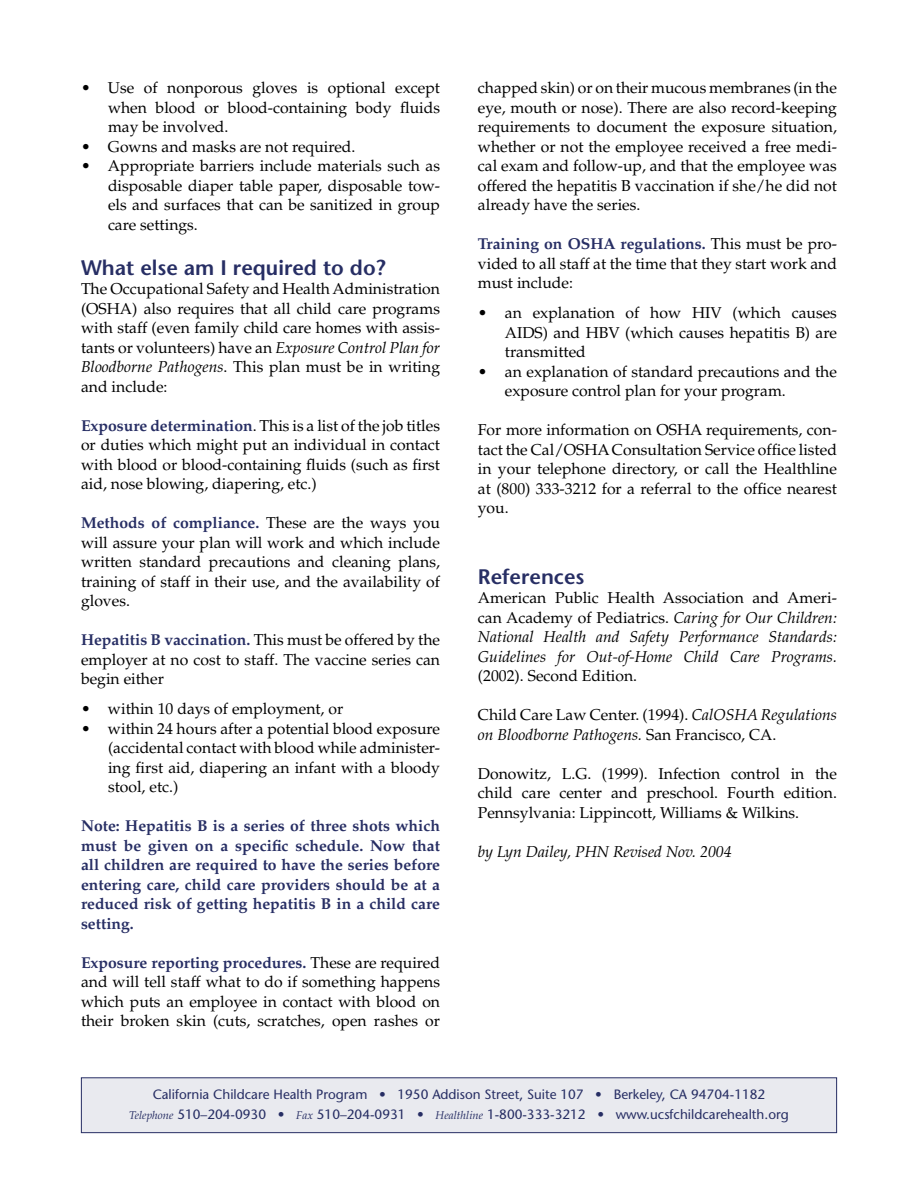
<style>
.page{position:relative;width:918px;height:1188px;background:#fff}
.page>*{position:absolute;margin:0;border:0;box-sizing:border-box;transform-origin:0 0}
.Subhead_1{font:600 21px "Stone Sans";color:#272e64}
.Text{font:15.75px/19.5px "Palatino";color:#000;text-align:justify}
.Bullets{font:15.75px/19.5px "Palatino";color:#000;text-align:justify}
.Text-2{font:italic 15.75px/19.5px "Palatino";color:#000;text-align:justify}
.Text-3{font:700 15.75px/19.5px "Palatino";color:#272e64;text-align:justify}
.t1{font:13.5px "Stone Sans";color:#272e64}
.s1{font-style:italic}
.s2{font-weight:700;color:#272e64}
.s3{font-style:normal}
.s4{font-family:"Palatino";font-style:italic;font-size:11.25px}
</style>
<div class="page">
<div style="left:81px;top:1078px;width:756px;height:55px;background:#e9eaef"></div>
<div style="left:81px;top:1077px;width:756px;height:56px;border:1px solid #272e64"></div>
<p class="Bullets" style="left:108px;top:78px;width:334px;text-indent:-27px">• Use of nonporous gloves is optional except when blood or blood-containing body fluids may be involved.</p>
<p class="Bullets" style="left:81px;top:137px;width:276px">• Gowns and masks are not required.</p>
<p class="Bullets" style="left:108px;top:156px;width:334px;text-indent:-27px">• Appropriate barriers include materials such as disposable diaper table paper, disposable tow&shy;els and surfaces that can be sanitized in group care settings.</p>
<p class="Subhead_1" style="left:81px;top:254px;width:306px">What else am I required to do?</p>
<p class="Text" style="left:81px;top:279px;width:361px">The Occupational Safety and Health Administration (OSHA) also requires that all child care programs with staff (even family child care homes with assis&shy;tants or volunteers) have an <span class="s1">Exposure Control Plan for Bloodborne Pathogens</span>. This plan must be in writing and include:</p>
<p class="Text" style="left:81px;top:416px;width:361px"><span class="s2">Exposure determination</span>. This is a list of the job titles or duties which might put an individual in contact with blood or blood-containing fluids (such as first aid, nose blowing, diapering, etc.)</p>
<p class="Text" style="left:81px;top:513px;width:361px"><span class="s2">Methods of compliance.</span> These are the ways you will assure your plan will work and which include written standard precautions and cleaning plans, training of staff in their use, and the availability of gloves.</p>
<p class="Text" style="left:81px;top:630px;width:361px"><span class="s2">Hepatitis B vaccination.</span> This must be offered by the employer at no cost to staff. The vaccine series can begin either</p>
<p class="Bullets" style="left:81px;top:699px;width:264px">• within 10 days of employment, or</p>
<p class="Bullets" style="left:108px;top:719px;width:334px;text-indent:-27px">• within 24 hours after a potential blood exposure (accidental contact with blood while administer&shy;ing first aid, diapering an infant with a bloody stool, etc.)</p>
<p class="Text-3" style="left:81px;top:816px;width:361px">Note: Hepatitis B is a series of three shots which must be given on a specific schedule. Now that all children are required to have the series before entering care, child care providers should be at a reduced risk of getting hepatitis B in a child care setting.</p>
<p class="Text" style="left:81px;top:953px;width:361px"><span class="s2">Exposure reporting procedures.</span> These are required and will tell staff what to do if something happens which puts an employee in contact with blood on their broken skin (cuts, scratches, open rashes or</p>
<p class="Text" style="left:478px;top:78px;width:361px">chapped skin) or on their mucous membranes (in the eye, mouth or nose). There are also record-keeping requirements to document the exposure situation, whether or not the employee received a free medi&shy;cal exam and follow-up, and that the employee was offered the hepatitis B vaccination if she/he did not already have the series.</p>
<p class="Text" style="left:478px;top:234px;width:361px"><span class="s2">Training on OSHA regulations.</span> This must be pro&shy;vided to all staff at the time that they start work and must include:</p>
<p class="Bullets" style="left:505px;top:303px;width:334px;text-indent:-27px">• an explanation of how HIV (which causes AIDS) and HBV (which causes hepatitis B) are transmitted</p>
<p class="Bullets" style="left:505px;top:362px;width:334px;text-indent:-27px">• an explanation of standard precautions and the exposure control plan for your program.</p>
<p class="Text" style="left:478px;top:420px;width:361px">For more information on OSHA requirements, con&shy;tact the Cal/OSHA Consultation Service office listed in your telephone directory, or call the Healthline at (800) 333-3212 for a referral to the office nearest you.</p>
<p class="Subhead_1" style="left:478px;top:563px;width:108px">References</p>
<p class="Text-2" style="left:478px;top:588px;width:361px"><span class="s3">American Public Health Association and Ameri&shy;can Academy of Pediatrics.</span> Caring for Our Children:<br>National Health and Safety Performance Standards:<br>Guidelines for Out-of-Home Child Care Programs. <span class="s3">(2002). Second Edition.</span></p>
<p class="Text" style="left:478px;top:705px;width:361px">Child Care Law Center. (1994). <span class="s1">CalOSHA Regulations on Bloodborne Pathogens.</span> San Francisco, CA.</p>
<p class="Text" style="left:478px;top:764px;width:361px">Donowitz, L.G. (1999). Infection control in the child care center and preschool. Fourth edition.<br>Pennsylvania: Lippincott, Williams &amp; Wilkins.</p>
<p class="Text-2" style="left:478px;top:842px;width:255px">by Lyn Dailey, PHN Revised Nov. 2004</p>
<p class="t1" style="left:153px;top:1086px;width:614px">California Childcare Health Program • 1950 Addison Street, Suite 107 • Berkeley, CA 94704-1182</p>
<p class="t1" style="left:129px;top:1106px;width:661px"><span class="s4">Telephone</span> 510–204-0930 • <span class="s4">Fax</span> 510–204-0931 • <span class="s4">Healthline</span> 1-800-333-3212 • www.ucsfchildcarehealth.org</p>
</div>
